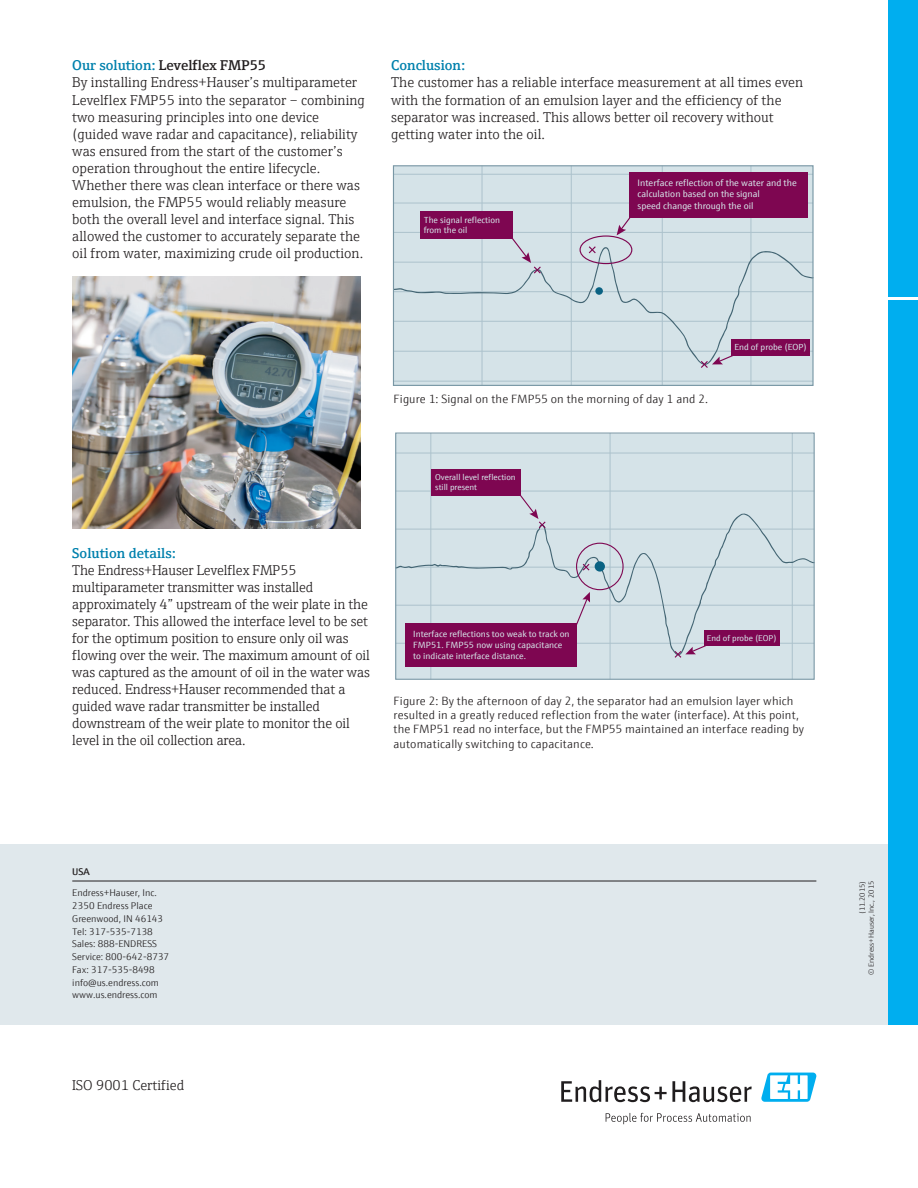
<style>
.page{position:relative;width:918px;height:1188px;background:#fff}
.page>*{position:absolute;margin:0;border:0;box-sizing:border-box;transform-origin:0 0}
.t1{font:300 14.25px/17px "E+H Serif";color:#231f20}
.t2{font:600 14.25px "E+H Serif";color:#0081ad}
.t3{font:300 12px/14.4px "E+H Sans";letter-spacing:.01em;color:#231f20}
.t4{font:300 9.75px/12.8px "E+H Sans";color:#231f20}
.t5{font:600 9.75px "E+H Sans";color:#231f20}
.t6{font:9.45px/11.2px "E+H Sans";color:#d5e3e8}
.t7{font:9px/10.8px "E+H Sans";color:#d5e3e8}
.t8{font:8.85px/10.6px "E+H Sans";color:#d5e3e8}
.t9{font:8.55px/10.2px "E+H Sans";color:#d5e3e8}
.t10{font:300 7.5px/9px "E+H Sans";color:#231f20;text-align:right}
.s1{font-weight:600;color:#0081ad}
.s2{font-weight:600}
</style>
<div class="page">
<svg style="left:561px;top:1080px;width:191px;height:22px"></svg>
<svg style="left:606px;top:1113px;width:145px;height:11px"></svg>
<svg style="left:761px;top:1073px;width:55px;height:29px"></svg>
<div style="left:0;top:844px;width:888px;height:181px;background:#e0e8ec"></div>
<div style="left:888px;top:0;width:30px;height:297px;background:#00aeef"></div>
<div style="left:888px;top:300px;width:30px;height:725px;background:#00aeef"></div>
<hr style="left:72px;top:881px;width:744px;height:1px;background:#231f20">
<img style="left:72px;top:276px;width:289px;height:252px">
<div style="left:393px;top:166px;width:420px;height:219px;background:#d5e3e8"></div>
<hr style="left:482px;top:166px;width:1px;height:219px;background:#acc2cc">
<hr style="left:571px;top:166px;width:1px;height:219px;background:#acc2cc">
<hr style="left:662px;top:166px;width:1px;height:219px;background:#acc2cc">
<hr style="left:751px;top:166px;width:1px;height:219px;background:#acc2cc">
<hr style="left:393px;top:232px;width:420px;height:1px;background:#acc2cc">
<hr style="left:393px;top:203px;width:420px;height:1px;background:#acc2cc">
<hr style="left:393px;top:174px;width:420px;height:1px;background:#acc2cc">
<hr style="left:393px;top:381px;width:420px;height:1px;background:#acc2cc">
<svg style="left:395px;top:247px;width:417px;height:118px"></svg>
<div style="left:393px;top:165px;width:421px;height:221px;border:1px solid #7997a5"></div>
<div style="left:595px;top:287px;width:8px;height:8px;background:#0a6283;border-radius:50%"></div>
<div style="left:580px;top:235px;width:52px;height:29px;border:1px solid #7e0651;border-radius:50%"></div>
<div style="left:630px;top:172px;width:178px;height:45px;background:#7e0651"></div>
<svg style="left:617px;top:214px;width:16px;height:21px"></svg>
<div style="left:420px;top:211px;width:93px;height:28px;background:#7e0651"></div>
<div style="left:731px;top:340px;width:79px;height:16px;background:#7e0651"></div>
<svg style="left:508px;top:238px;width:34px;height:37px"></svg>
<svg style="left:588px;top:246px;width:9px;height:9px"></svg>
<svg style="left:700px;top:354px;width:35px;height:14px"></svg>
<div style="left:396px;top:434px;width:418px;height:245px;background:#d5e3e8"></div>
<hr style="left:396px;top:453px;width:418px;height:1px;background:#acc2cc">
<hr style="left:431px;top:433px;width:1px;height:246px;background:#acc2cc">
<hr style="left:610px;top:433px;width:1px;height:246px;background:#acc2cc">
<hr style="left:792px;top:433px;width:1px;height:246px;background:#acc2cc">
<hr style="left:396px;top:491px;width:418px;height:1px;background:#acc2cc">
<svg style="left:397px;top:512px;width:416px;height:144px"></svg>
<div style="left:395px;top:433px;width:420px;height:247px;border:1px solid #7997a5"></div>
<div style="left:595px;top:561px;width:10px;height:11px;background:#0a6283;border-radius:50%"></div>
<div style="left:576px;top:543px;width:48px;height:47px;border:1px solid #7e0651;border-radius:50%"></div>
<div style="left:406px;top:624px;width:171px;height:43px;background:#7e0651"></div>
<svg style="left:575px;top:592px;width:15px;height:35px"></svg>
<div style="left:432px;top:470px;width:89px;height:26px;background:#7e0651"></div>
<div style="left:704px;top:631px;width:76px;height:15px;background:#7e0651"></div>
<svg style="left:673px;top:644px;width:34px;height:14px"></svg>
<svg style="left:582px;top:563px;width:9px;height:9px"></svg>
<svg style="left:516px;top:491px;width:31px;height:38px"></svg>
<p class="t1" style="left:72px;top:56px;width:294px"><span class="s1">Our solution:</span> <span class="s2">Levelflex FMP55<br></span>By installing Endress+Hauser’s multiparameter Levelflex FMP55 into the separator – combining two measuring principles into one device (guided wave radar and capacitance), reliability was ensured from the start of the customer’s operation throughout the entire lifecycle.<br>Whether there was clean interface or there was emulsion, the FMP55 would reliably measure both the overall level and interface signal. This allowed the customer to accurately separate the oil from water, maximizing crude oil production.</p>
<p class="t2" style="left:391px;top:55px;width:75px">Conclusion:</p>
<p class="t1" style="left:391px;top:73px;width:414px">The customer has a reliable interface measurement at all times even with the formation of an emulsion layer and the efficiency of the separator was increased. This allows better oil recovery without getting water into the oil.</p>
<p class="t6" style="left:638px;top:177px;width:161px">Interface reflection of the water and the calculation based on the signal<br>speed change through the oil</p>
<p class="t8" style="left:424px;top:213px;width:78px">The signal reflection from the oil</p>
<p class="t3" style="left:394px;top:391px;width:316px">Figure 1: Signal on the FMP55 on the morning of day 1 and 2.</p>
<p class="t8" style="left:734px;top:341px;width:74px">End of probe (EOP)</p>
<p class="t2" style="left:72px;top:542px;width:105px">Solution details:</p>
<p class="t1" style="left:72px;top:561px;width:299px">The Endress+Hauser Levelflex FMP55 multiparameter transmitter was installed approximately 4” upstream of the weir plate in the separator. This allowed the interface level to be set for the optimum position to ensure only oil was flowing over the weir. The maximum amount of oil was captured as the amount of oil in the water was reduced. Endress+Hauser recommended that a guided wave radar transmitter be installed downstream of the weir plate to monitor the oil level in the oil collection area.</p>
<p class="t9" style="left:435px;top:471px;width:82px">Overall level reflection still present</p>
<p class="t7" style="left:413px;top:628px;width:158px">Interface reflections too weak to track on<br>FMP51. FMP55 now using capacitance to indicate interface distance.</p>
<p class="t9" style="left:707px;top:632px;width:71px">End of probe (EOP)</p>
<p class="t3" style="left:394px;top:692px;width:412px">Figure 2: By the afternoon of day 2, the separator had an emulsion layer which resulted in a greatly reduced reflection from the water (interface). At this point, the FMP51 read no interface, but the FMP55 maintained an interface reading by automatically switching to capacitance.</p>
<p class="t5" style="left:72px;top:864px;width:19px">USA</p>
<p class="t4" style="left:72px;top:886px;width:98px">Endress+Hauser, Inc.<br>2350 Endress Place<br>Greenwood, IN 46143<br>Tel: 317-535-7138<br>Sales: 888-ENDRESS<br>Service: 800-642-8737<br>Fax: 317-535-8498 info@us.endress.com www.us.endress.com</p>
<p class="t10" style="left:857px;top:975px;width:96px;rotate:-90deg">(11.2015)<br>© Endress+Hauser, Inc., 2015</p>
<p class="t1" style="left:72px;top:1076px;width:114px">ISO 9001 Certified</p>
</div>
